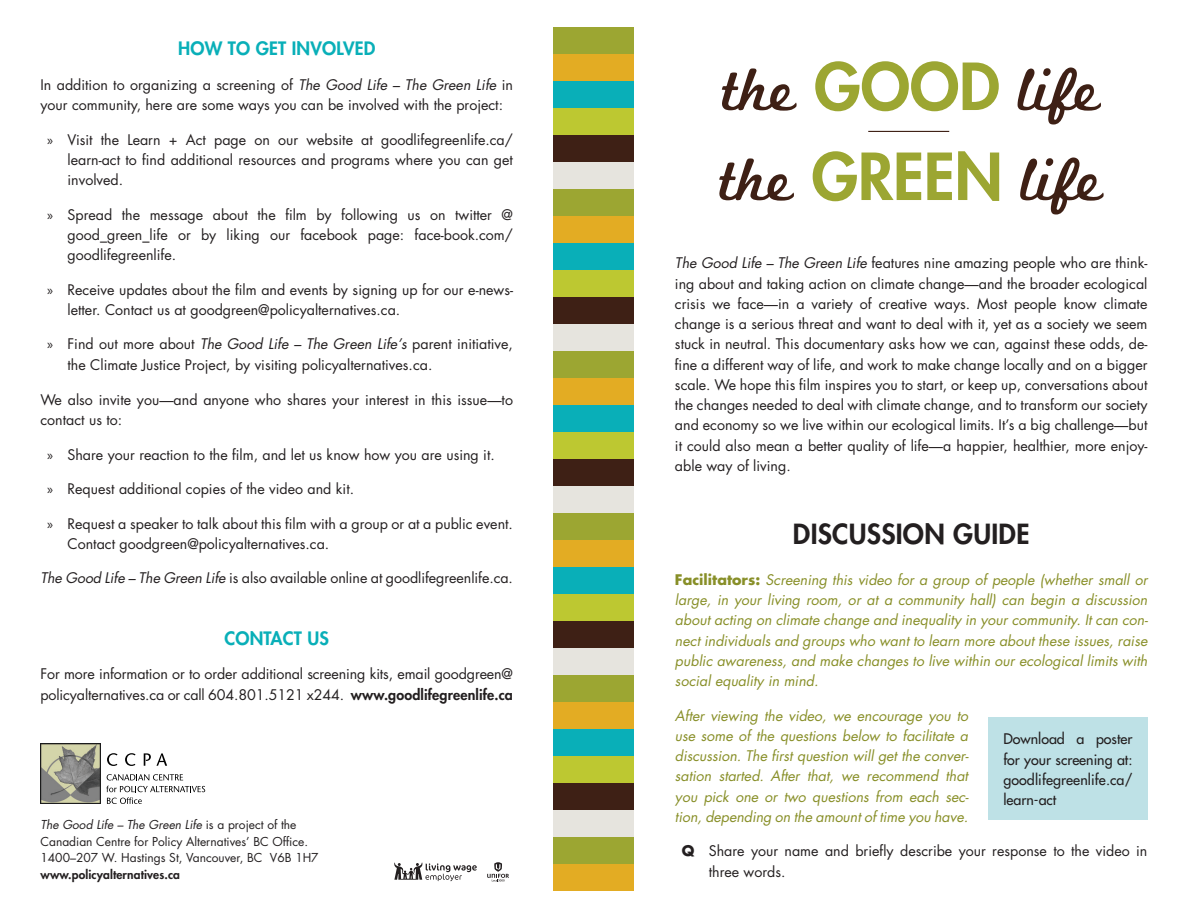
<style>
.page{position:relative;width:1188px;height:918px;background:#fff}
.page>*{position:absolute;margin:0;border:0;box-sizing:border-box;transform-origin:0 0}
.t1{font:63px "Marketing Script";color:#3e2015}
.t2{font:800 27px "Futura Std";letter-spacing:.01em;color:#231f20}
.header_2{font:800 18px "Futura Std";letter-spacing:.01em;color:#09afb8}
.body{font:14.25px/20.2px "Futura";color:#231f20}
.facilitator_note{font:italic 14.25px/20.2px "Futura";color:#888f28;text-align:justify}
.body-2{font:14.25px/20.2px "Futura";color:#231f20;text-align:justify}
.body-3{font:12px/16.5px "Futura";color:#231f20}
.s1{font-style:italic}
.s2{font-family:"Myriad Pro"}
.s3{font-family:"Futura Std";font-weight:800}
.s4{font-family:"Futura Std";font-weight:800;color:#9ca632}
.s5{font-weight:700;font-style:normal}
.s6{font-weight:700}
</style>
<div class="page">
<div style="left:554px;top:27px;width:80px;height:27px;background:#9ca632"></div>
<div style="left:554px;top:837px;width:80px;height:27px;background:#9ca632"></div>
<div style="left:554px;top:189px;width:80px;height:27px;background:#9ca632"></div>
<div style="left:554px;top:351px;width:80px;height:27px;background:#9ca632"></div>
<div style="left:554px;top:513px;width:80px;height:27px;background:#9ca632"></div>
<div style="left:554px;top:675px;width:80px;height:27px;background:#9ca632"></div>
<div style="left:554px;top:54px;width:80px;height:27px;background:#e3ac23"></div>
<div style="left:554px;top:216px;width:80px;height:27px;background:#e3ac23"></div>
<div style="left:554px;top:378px;width:80px;height:27px;background:#e3ac23"></div>
<div style="left:554px;top:540px;width:80px;height:27px;background:#e3ac23"></div>
<div style="left:554px;top:702px;width:80px;height:27px;background:#e3ac23"></div>
<div style="left:554px;top:864px;width:80px;height:27px;background:#e3ac23"></div>
<div style="left:554px;top:81px;width:80px;height:27px;background:#09afb8"></div>
<div style="left:554px;top:243px;width:80px;height:27px;background:#09afb8"></div>
<div style="left:554px;top:405px;width:80px;height:27px;background:#09afb8"></div>
<div style="left:554px;top:567px;width:80px;height:27px;background:#09afb8"></div>
<div style="left:554px;top:729px;width:80px;height:27px;background:#09afb8"></div>
<div style="left:554px;top:108px;width:80px;height:27px;background:#bdc831"></div>
<div style="left:554px;top:270px;width:80px;height:27px;background:#bdc831"></div>
<div style="left:554px;top:432px;width:80px;height:27px;background:#bdc831"></div>
<div style="left:554px;top:594px;width:80px;height:27px;background:#bdc831"></div>
<div style="left:554px;top:756px;width:80px;height:27px;background:#bdc831"></div>
<div style="left:554px;top:135px;width:80px;height:27px;background:#3e2015"></div>
<div style="left:554px;top:297px;width:80px;height:27px;background:#3e2015"></div>
<div style="left:554px;top:459px;width:80px;height:27px;background:#3e2015"></div>
<div style="left:554px;top:621px;width:80px;height:27px;background:#3e2015"></div>
<div style="left:554px;top:783px;width:80px;height:27px;background:#3e2015"></div>
<div style="left:554px;top:162px;width:80px;height:27px;background:#e6e4de"></div>
<div style="left:554px;top:324px;width:80px;height:27px;background:#e6e4de"></div>
<div style="left:554px;top:486px;width:80px;height:27px;background:#e6e4de"></div>
<div style="left:554px;top:648px;width:80px;height:27px;background:#e6e4de"></div>
<div style="left:554px;top:810px;width:80px;height:27px;background:#e6e4de"></div>
<svg style="left:394px;top:862px;width:83px;height:19px"></svg>
<svg style="left:487px;top:862px;width:22px;height:19px"></svg>
<hr style="left:868px;top:131px;width:81px;height:1px;background:#3e2015">
<svg style="left:107px;top:753px;width:10px;height:13px"></svg>
<svg style="left:125px;top:753px;width:11px;height:13px"></svg>
<svg style="left:144px;top:753px;width:23px;height:13px"></svg>
<svg style="left:106px;top:774px;width:99px;height:30px"></svg>
<img style="left:40px;top:743px;width:61px;height:61px">
<div style="left:988px;top:718px;width:160px;height:102px;background:#bee1e6"></div>
<p class="header_2" style="left:178px;top:37px;width:199px">HOW TO GET INVOLVED</p>
<p class="body" style="left:40px;top:74px;width:474px">In addition to organizing a screening of <span class="s1">The Good Life – The Green Life</span> in your community, here are some ways you can be involved with the project:</p>
<p class="body" style="left:68px;top:129px;width:447px;text-align:justify;text-indent:-20px"><span class="s2">»</span> Visit the Learn + Act page on our website at goodlifegreenlife.ca/ learn-act to find additional resources and programs where you can get involved.</p>
<p class="body" style="left:68px;top:204px;width:447px;text-align:justify;text-indent:-20px"><span class="s2">»</span> Spread the message about the film by following us on twitter @ good_green_life or by liking our facebook page: face-book.com/ goodlifegreenlife.</p>
<p class="body" style="left:68px;top:279px;width:447px;text-indent:-20px"><span class="s2">»</span> Receive updates about the film and events by signing up for our e-news&shy;letter. Contact us at goodgreen@policyalternatives.ca.</p>
<p class="body" style="left:68px;top:334px;width:447px;text-indent:-20px"><span class="s2">»</span> Find out more about <span class="s1">The Good Life – The Green Life’s</span> parent initiative, the Climate Justice Project, by visiting policyalternatives.ca.</p>
<p class="body" style="left:40px;top:389px;width:474px">We also invite you—and anyone who shares your interest in this issue—to contact us to:</p>
<p class="body" style="left:47px;top:444px;width:449px"><span class="s2">»</span> Share your reaction to the film, and let us know how you are using it.</p>
<p class="body" style="left:47px;top:479px;width:308px"><span class="s2">»</span> Request additional copies of the video and kit.</p>
<p class="body" style="left:68px;top:513px;width:447px;text-indent:-20px"><span class="s2">»</span> Request a speaker to talk about this film with a group or at a public event.<br>Contact goodgreen@policyalternatives.ca.</p>
<p class="body" style="left:40px;top:568px;width:474px"><span class="s1">The Good Life – The Green Life</span> is also available online at goodlifegreenlife.ca.</p>
<p class="header_2" style="left:224px;top:627px;width:106px">CONTACT US</p>
<p class="body" style="left:40px;top:664px;width:474px">For more information or to order additional screening kits, email goodgreen@ policyalternatives.ca or call 604.801.5121 x244. <span class="s3">www.goodlifegreenlife.ca</span></p>
<p class="body-3" style="left:40px;top:816px;width:280px"><span class="s1">The Good Life – The Green Life</span> is a project of the Canadian Centre for Policy Alternatives’ BC Office.<br>1400–207 W. Hastings St, Vancouver, BC V6B 1H7 <span class="s3">www.policyalternatives.ca</span></p>
<p class="t1" style="left:722px;top:52px;width:380px">the <span class="s4">GOOD</span> life</p>
<p class="t1" style="left:720px;top:142px;width:385px">the <span class="s4">GREEN</span> life</p>
<p class="body" style="left:675px;top:253px;width:474px;text-align:justify"><span class="s1">The Good Life – The Green Life</span> features nine amazing people who are think&shy;ing about and taking action on climate change—and the broader ecological crisis we face—in a variety of creative ways. Most people know climate change is a serious threat and want to deal with it, yet as a society we seem stuck in neutral. This documentary asks how we can, against these odds, de&shy;fine a different way of life, and work to make change locally and on a bigger scale. We hope this film inspires you to start, or keep up, conversations about the changes needed to deal with climate change, and to transform our society and economy so we live within our ecological limits. It’s a big challenge—but it could also mean a better quality of life—a happier, healthier, more enjoy&shy;able way of living.</p>
<p class="t2" style="left:793px;top:517px;width:238px">DISCUSSION GUIDE</p>
<p class="facilitator_note" style="left:675px;top:569px;width:475px"><span class="s5">Facilitators:</span> Screening this video for a group of people (whether small or large, in your living room, or at a community hall) can begin a discussion about acting on climate change and inequality in your community. It can con&shy;nect individuals and groups who want to learn more about these issues, raise public awareness, and make changes to live within our ecological limits with social equality in mind.</p>
<p class="facilitator_note" style="left:675px;top:705px;width:295px">After viewing the video, we encourage you to use some of the questions below to facilitate a discussion. The first question will get the conver&shy;sation started. After that, we recommend that you pick one or two questions from each sec&shy;tion, depending on the amount of time you have.</p>
<p class="body" style="left:709px;top:841px;width:440px;text-indent:-27px"><span class="s6">Q</span> Share your name and briefly describe your response to the video in three words.</p>
<p class="body-2" style="left:1003px;top:729px;width:131px">Download a poster for your screening at: goodlifegreenlife.ca/ learn-act</p>
</div>
